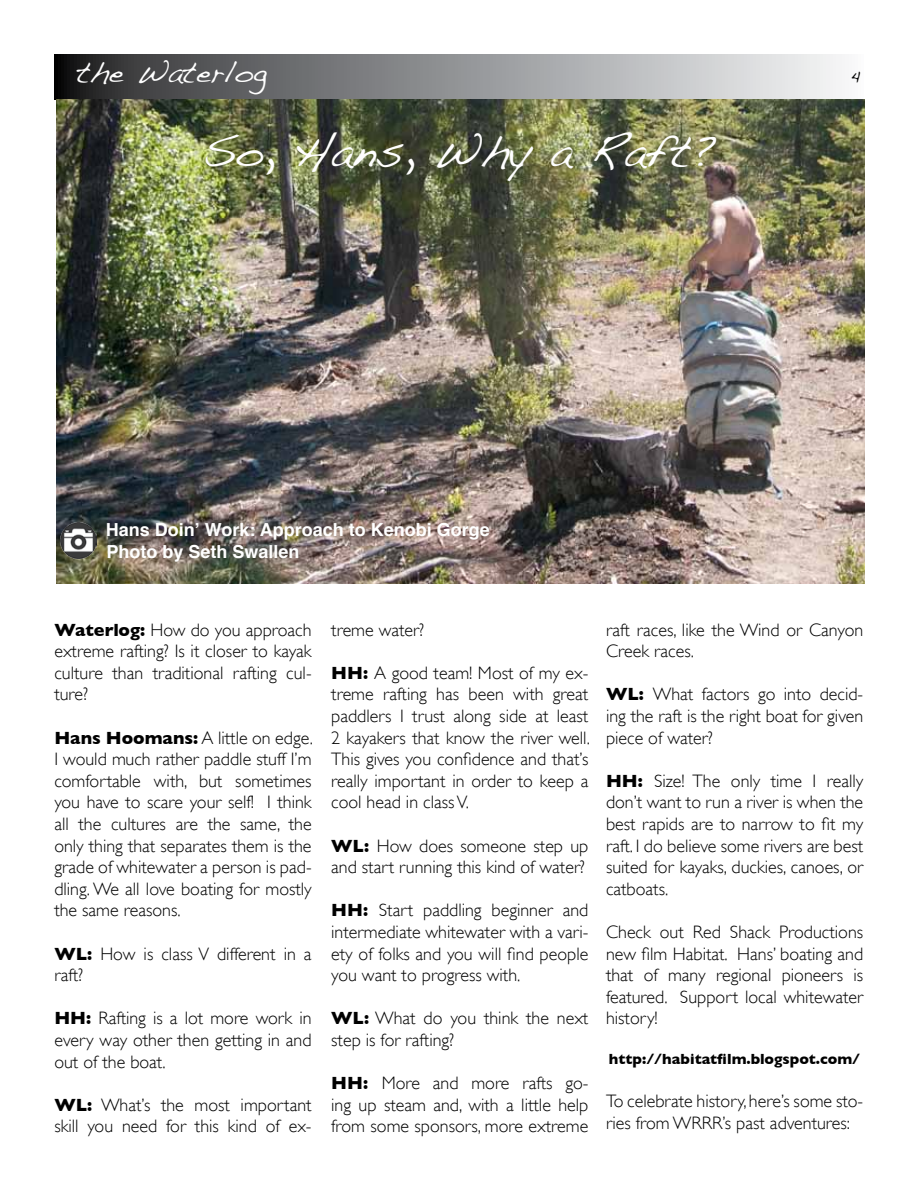
<style>
.page{position:relative;width:918px;height:1188px;background:#fff}
.page>*{position:absolute;margin:0;border:0;box-sizing:border-box;transform-origin:0 0}
.t1{font:45px "Handwriting Dakota";color:#fff}
.t2{font:30px "Handwriting Dakota";color:#fff}
.t3{font:300 18px/21.6px "Gill Sans";color:#000;text-align:justify}
.t4{font:700 18px/21.6px "Helvetica";color:#fff}
.t5{font:18px "Handwriting Dakota";color:#000}
.t6{font:700 15px "Gill Sans";color:#000}
.s1{font-weight:700}
</style>
<div class="page">
<svg style="left:55px;top:55px;width:787px;height:44px;background:#8e8f91"></svg>
<img style="left:56px;top:99px;width:809px;height:485px">
<img style="left:61px;top:523px;width:35px;height:36px">
<h2 class="t2" style="left:76px;top:54px;width:192px">the Waterlog</h2>
<p class="t5" style="left:851px;top:64px;width:11px">4</p>
<h1 class="t1" style="left:203px;top:125px;width:515px">So, Hans, Why a Raft?</h1>
<p class="t4" style="left:106px;top:519px;width:386px">Hans Doin’ Work: Approach to Kenobi Gorge<br>Photo by Seth Swallen</p>
<p class="t3" style="left:54px;top:619px;width:259px"><span class="s1">Waterlog:</span> How do you approach extreme rafting? Is it closer to kayak culture than traditional rafting cul&shy;ture?</p>
<p class="t3" style="left:54px;top:727px;width:260px"><span class="s1">Hans Hoomans:</span> A little on edge.<br>I would much rather paddle stuff I’m comfortable with, but sometimes you have to scare your self! I think all the cultures are the same, the only thing that separates them is the grade of whitewater a person is pad&shy;dling. We all love boating for mostly the same reasons.</p>
<p class="t3" style="left:54px;top:943px;width:259px"><span class="s1">WL:</span> How is class V different in a raft?</p>
<p class="t3" style="left:54px;top:1008px;width:259px"><span class="s1">HH:</span> Rafting is a lot more work in every way other then getting in and out of the boat.</p>
<p class="t3" style="left:54px;top:1094px;width:259px"><span class="s1">WL:</span> What’s the most important skill you need for this kind of ex-</p>
<p class="t3" style="left:331px;top:619px;width:95px">treme water?</p>
<p class="t3" style="left:331px;top:662px;width:260px"><span class="s1">HH:</span> A good team! Most of my ex&shy;treme rafting has been with great paddlers I trust along side at least 2 kayakers that know the river well.<br>This gives you confidence and that’s really important in order to keep a cool head in class V.</p>
<p class="t3" style="left:331px;top:835px;width:259px"><span class="s1">WL:</span> How does someone step up and start running this kind of water?</p>
<p class="t3" style="left:331px;top:900px;width:259px"><span class="s1">HH:</span> Start paddling beginner and intermediate whitewater with a vari&shy;ety of folks and you will find people you want to progress with.</p>
<p class="t3" style="left:331px;top:1008px;width:259px"><span class="s1">WL:</span> What do you think the next step is for rafting?</p>
<p class="t3" style="left:331px;top:1072px;width:259px"><span class="s1">HH:</span> More and more rafts go&shy;ing up steam and, with a little help from some sponsors, more extreme</p>
<p class="t3" style="left:606px;top:619px;width:259px">raft races, like the Wind or Canyon<br>Creek races.</p>
<p class="t3" style="left:606px;top:684px;width:259px"><span class="s1">WL:</span> What factors go into decid&shy;ing the raft is the right boat for given piece of water?</p>
<p class="t3" style="left:606px;top:770px;width:259px"><span class="s1">HH:</span> Size! The only time I really don’t want to run a river is when the best rapids are to narrow to fit my raft. I do believe some rivers are best suited for kayaks, duckies, canoes, or catboats.</p>
<p class="t3" style="left:606px;top:921px;width:259px">Check out Red Shack Productions new film Habitat. Hans’ boating and that of many regional pioneers is featured. Support local whitewater history!</p>
<p class="t6" style="left:609px;top:1050px;width:253px">http://habitatfilm.blogspot.com/</p>
<p class="t3" style="left:606px;top:1090px;width:259px">To celebrate history, here’s some sto&shy;ries from WRRR’s past adventures:</p>
</div>
